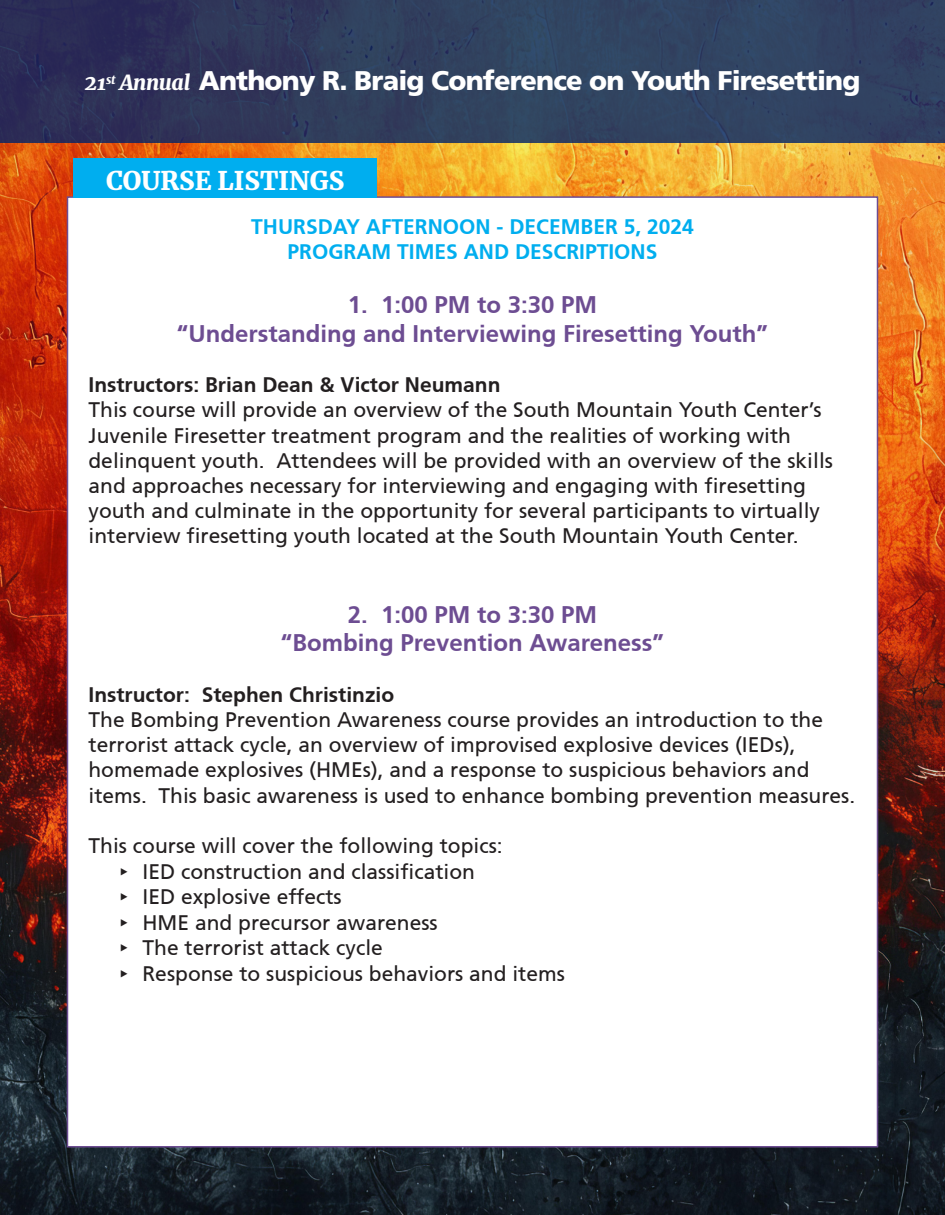
<style>
.page{position:relative;width:945px;height:1215px;background:#fff}
.page>*{position:absolute;margin:0;border:0;box-sizing:border-box;transform-origin:0 0}
.t1{font:800 27px "Articulate";letter-spacing:-.03em;color:#fff}
.t2{font:900 25.5px "Merriweather";color:#fff}
.t3{font:700 24px "Articulate";color:#6d4d92}
.t4{font:21px/25.2px "Articulate";color:#231f20}
.t5{font:700 21px "Articulate";color:#231f20}
.t6{font:700 21px "Articulate";color:#00aeef}
.s1{font-family:"Merriweather";font-weight:900;font-style:italic;font-size:21px}
.s2{font-family:"Cambria"}
</style>
<div class="page">
<img style="left:0;top:143px;width:945px;height:1072px">
<div style="left:0;top:0;width:945px;height:143px;background:linear-gradient(to right,#2d3056,#324965)"></div>
<div style="left:68px;top:197px;width:810px;height:950px;background:#fff"></div>
<div style="left:74px;top:158px;width:303px;height:40px;background:#00aeef"></div>
<p class="t1" style="left:85px;top:65px;width:777px"><span class="s1">21</span><sup>st</sup> <span class="s1">Annual</span> Anthony R. Braig Conference on Youth Firesetting</p>
<p class="t2" style="left:106px;top:163px;width:240px">COURSE LISTINGS</p>
<p class="t6" style="left:251px;top:214px;width:444px">THURSDAY AFTERNOON - DECEMBER 5, 2024</p>
<p class="t6" style="left:288px;top:239px;width:371px">PROGRAM TIMES AND DESCRIPTIONS</p>
<p class="t3" style="left:348px;top:291px;width:251px">1. 1:00 PM to 3:30 PM</p>
<p class="t3" style="left:177px;top:319px;width:593px">“Understanding and Interviewing Firesetting Youth”</p>
<p class="t5" style="left:88px;top:373px;width:414px">Instructors: Brian Dean &amp; Victor Neumann</p>
<p class="t4" style="left:88px;top:397px;width:746px">This course will provide an overview of the South Mountain Youth Center’s Juvenile Firesetter treatment program and the realities of working with delinquent youth. Attendees will be provided with an overview of the skills and approaches necessary for interviewing and engaging with firesetting youth and culminate in the opportunity for several participants to virtually interview firesetting youth located at the South Mountain Youth Center.</p>
<p class="t3" style="left:348px;top:600px;width:251px">2. 1:00 PM to 3:30 PM</p>
<p class="t3" style="left:281px;top:629px;width:385px">“Bombing Prevention Awareness”</p>
<p class="t5" style="left:88px;top:682px;width:307px">Instructor: Stephen Christinzio</p>
<p class="t4" style="left:88px;top:707px;width:768px">The Bombing Prevention Awareness course provides an introduction to the terrorist attack cycle, an overview of improvised explosive devices (IEDs), homemade explosives (HMEs), and a response to suspicious behaviors and items. This basic awareness is used to enhance bombing prevention measures.</p>
<p class="t4" style="left:88px;top:833px;width:416px">This course will cover the following topics:</p>
<p class="t4" style="left:116px;top:858px;width:361px"><span class="s2">▸</span> IED construction and classification</p>
<p class="t4" style="left:116px;top:884px;width:228px"><span class="s2">▸</span> IED explosive effects</p>
<p class="t4" style="left:116px;top:909px;width:324px"><span class="s2">▸</span> HME and precursor awareness</p>
<p class="t4" style="left:116px;top:935px;width:269px"><span class="s2">▸</span> The terrorist attack cycle</p>
<p class="t4" style="left:116px;top:960px;width:451px"><span class="s2">▸</span> Response to suspicious behaviors and items</p>
</div>
